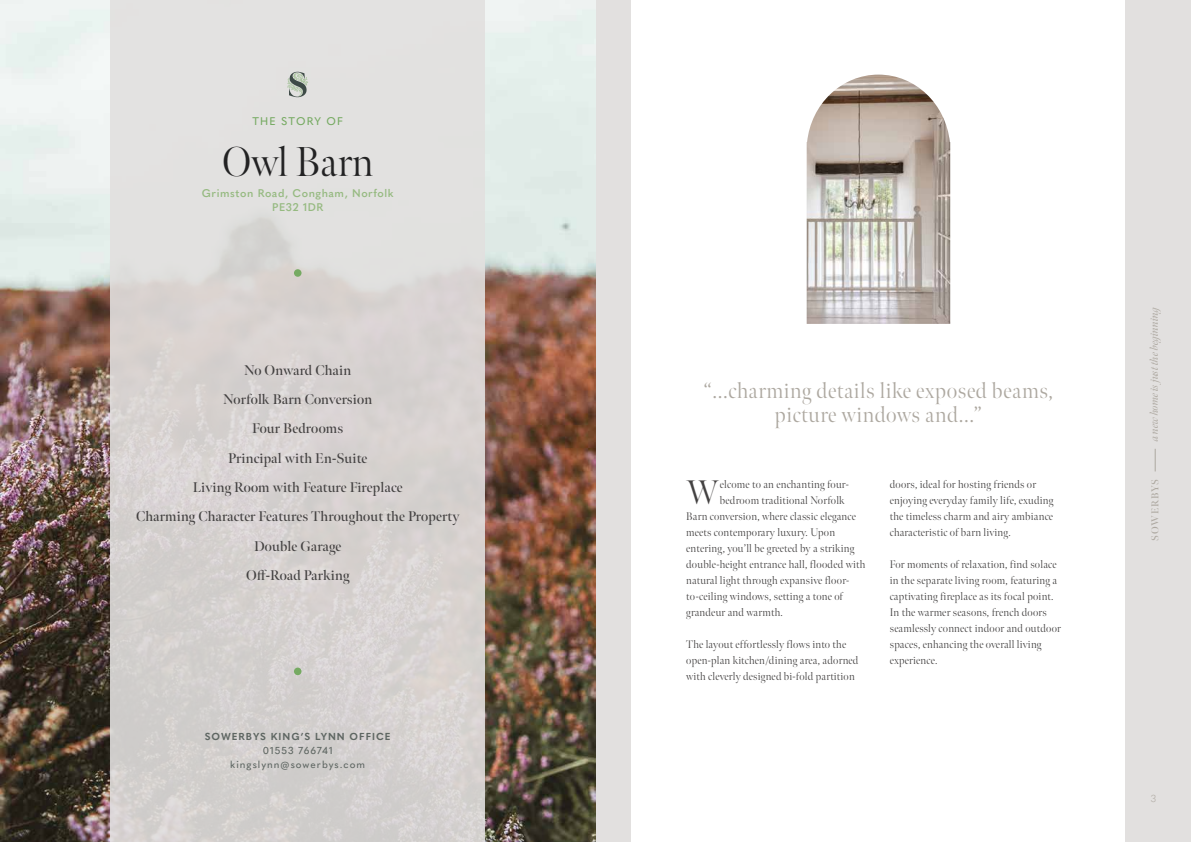
<style>
.page{position:relative;width:1191px;height:842px;background:#fff}
.page>*{position:absolute;margin:0;border:0;box-sizing:border-box;transform-origin:0 0}
.t1{font:300 41.5px "Meno Banner";color:#222223}
.t2{font:300 34px "Meno Banner";color:#434141}
.t3{font:300 22px/24px "Meno Banner";letter-spacing:.025em;color:#ada8a0;text-align:center}
.t4{font:600 14px/29.3px "Meno Banner";letter-spacing:.01em;color:#434141;text-align:center}
.t5{font:300 11px/16px "Meno Banner";letter-spacing:.02em;color:#434141}
.t6{font:600 11px/14px "Quasimoda";letter-spacing:.05em;color:#96ba81;text-align:center}
.t7{font:italic 11px "Meno Banner";letter-spacing:-.01em;color:#ada8a0}
.t8{font:500 11px "Quasimoda";letter-spacing:.1em;color:#76aa62}
.t9{font:500 10px/14px "Quasimoda";letter-spacing:.1em;color:#5e6662;text-align:center}
.t10{font:700 10px "Quasimoda";letter-spacing:.1em;color:#5e6662}
.t11{font:600 10px "Meno Banner";letter-spacing:.08em;color:#ada8a0}
.t12{font:300 10px "Quasimoda";color:#ada8a0}
</style>
<div class="page">
<div style="left:595px;top:0;width:596px;height:842px;background:#e2e0df"></div>
<svg style="left:1155px;top:449px;width:1px;height:22px"></svg>
<img style="left:0;top:0;width:595px;height:842px">
<div style="left:111px;top:0;width:374px;height:842px;background:linear-gradient(to right,#d9d6d5,#dbd7d6)"></div>
<div style="left:294px;top:269px;width:7px;height:8px;background:#76aa62;border-radius:50%"></div>
<div style="left:294px;top:668px;width:7px;height:7px;background:#76aa62;border-radius:50%"></div>
<svg style="left:287px;top:72px;width:21px;height:25px"></svg>
<div style="left:631px;top:0;width:494px;height:842px;background:#fff"></div>
<img style="left:806px;top:75px;width:144px;height:249px">
<p class="t8" style="left:252px;top:113px;width:92px">THE STORY OF</p>
<h1 class="t1" style="left:222px;top:137px;width:153px">Owl Barn</h1>
<p class="t6" style="left:202px;top:186px;width:193px">Grimston Road, Congham, Norfolk<br>PE32 1DR</p>
<p class="t4" style="left:136px;top:355px;width:325px">No Onward Chain<br>Norfolk Barn Conversion<br>Four Bedrooms<br>Principal with En-Suite<br>Living Room with Feature Fireplace<br>Charming Character Features Throughout the Property<br>Double Garage<br>Off-Road Parking</p>
<p class="t10" style="left:205px;top:728px;width:187px">SOWERBYS KING’S LYNN OFFICE</p>
<p class="t9" style="left:230px;top:742px;width:136px">01553 766741 kingslynn@sowerbys.com</p>
<h3 class="t3" style="left:703px;top:379px;width:351px">“...charming details like exposed beams, picture windows and...”</h3>
<h2 class="t2" style="left:686px;top:472px;width:34px">W</h2>
<p class="t5" style="left:720px;top:477px;width:131px">elcome to an enchanting four-</p>
<p class="t5" style="left:720px;top:493px;width:126px">bedroom traditional Norfolk</p>
<p class="t5" style="left:686px;top:509px;width:171px">Barn conversion, where classic elegance</p>
<p class="t5" style="left:686px;top:525px;width:150px">meets contemporary luxury. Upon</p>
<p class="t5" style="left:686px;top:541px;width:170px">entering, you’ll be greeted by a striking</p>
<p class="t5" style="left:686px;top:557px;width:180px">double-height entrance hall, flooded with</p>
<p class="t5" style="left:686px;top:573px;width:164px">natural light through expansive floor-</p>
<p class="t5" style="left:686px;top:589px;width:158px">to-ceiling windows, setting a tone of</p>
<p class="t5" style="left:686px;top:605px;width:98px">grandeur and warmth.</p>
<p class="t5" style="left:686px;top:637px;width:174px">The layout effortlessly flows into the open-plan kitchen/dining area, adorned with cleverly designed bi-fold partition</p>
<p class="t5" style="left:889px;top:477px;width:165px">doors, ideal for hosting friends or enjoying everyday family life, exuding the timeless charm and airy ambiance characteristic of barn living.</p>
<p class="t5" style="left:889px;top:557px;width:173px">For moments of relaxation, find solace in the separate living room, featuring a captivating fireplace as its focal point.<br>In the warmer seasons, french doors seamlessly connect indoor and outdoor spaces, enhancing the overall living experience.</p>
<p class="t7" style="left:1147px;top:441px;width:138px;rotate:-90deg">a new home is just the beginning</p>
<p class="t11" style="left:1149px;top:541px;width:63px;rotate:-90deg">SOWERBYS</p>
<p class="t12" style="left:1150px;top:791px;width:7px">3</p>
</div>
